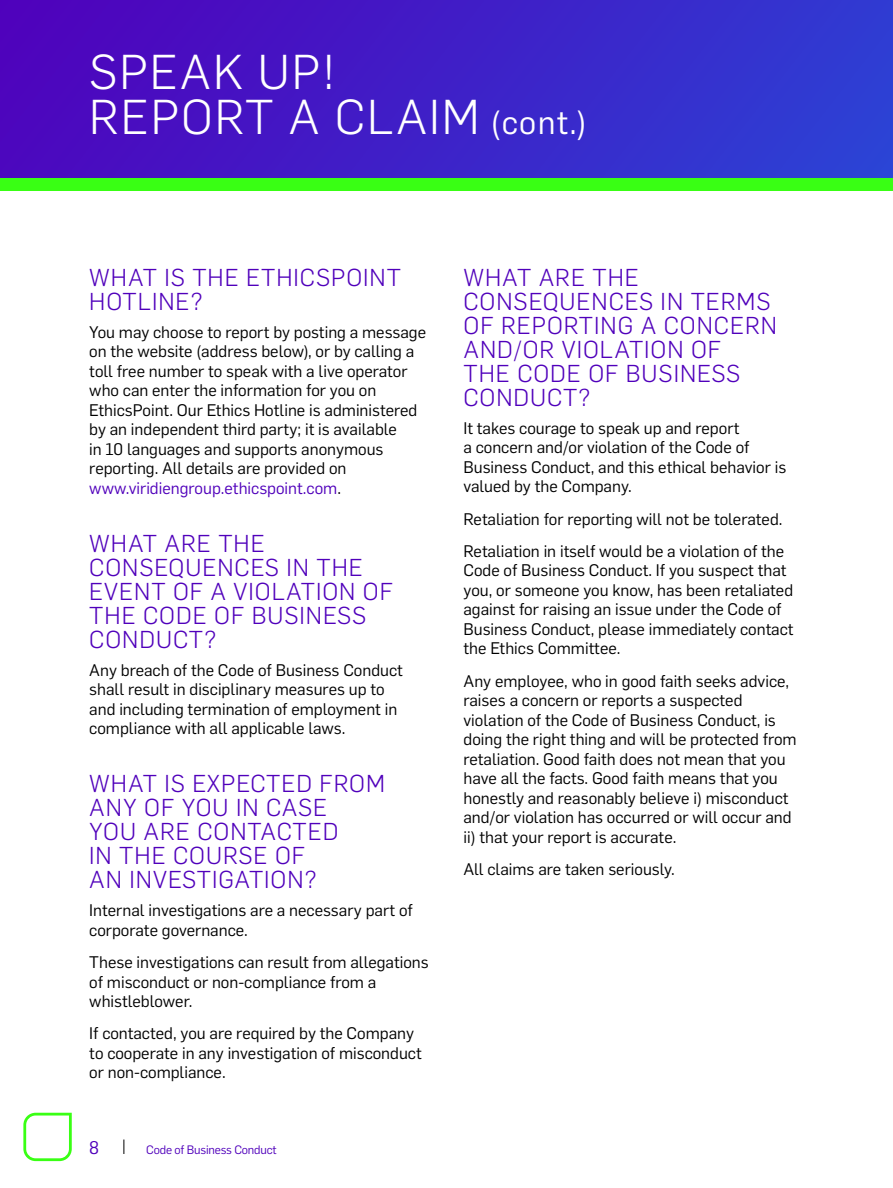
<style>
.page{position:relative;width:893px;height:1188px;background:#fff}
.page>*{position:absolute;margin:0;border:0;box-sizing:border-box;transform-origin:0 0}
.t1{font:300 48px/45px "Flama";letter-spacing:.04em;color:#fff}
.t2{font:300 24px/24px "Flama";letter-spacing:.04em;color:#5000bb}
.t3{font:18px "Flama";color:#5000bb}
.t4{font:16.5px/19.5px "Flama";color:#000}
.t5{font:12px "Flama";letter-spacing:-.015em;color:#5000bb}
.s1{font-weight:400;font-size:33px}
.s2{color:#5000bb}
</style>
<div class="page">
<div style="left:0;top:0;width:893px;height:179px;background:linear-gradient(to right,#4f02bc,#2e3fd3)"></div>
<div style="left:0;top:178px;width:893px;height:13px;background:#39ff14"></div>
<svg style="left:124px;top:1140px;width:1px;height:14px"></svg>
<svg style="left:23px;top:1113px;width:49px;height:48px"></svg>
<h1 class="t1" style="left:89px;top:47px;width:499px">SPEAK UP!<br>REPORT A CLAIM <span class="s1">(cont.)</span></h1>
<h2 class="t2" style="left:89px;top:264px;width:313px">WHAT IS THE ETHICSPOINT<br>HOTLINE?</h2>
<p class="t4" style="left:89px;top:321px;width:338px">You may choose to report by posting a message on the website (address below), or by calling a toll free number to speak with a live operator who can enter the information for you on EthicsPoint. Our Ethics Hotline is administered by an independent third party; it is available<br>in 10 languages and supports anonymous reporting. All details are provided on <span class="s2">www.viridiengroup.ethicspoint.com</span>.</p>
<h2 class="t2" style="left:89px;top:530px;width:305px">WHAT ARE THE<br>CONSEQUENCES IN THE<br>EVENT OF A VIOLATION OF<br>THE CODE OF BUSINESS<br>CONDUCT?</h2>
<p class="t4" style="left:89px;top:659px;width:315px">Any breach of the Code of Business Conduct shall result in disciplinary measures up to and including termination of employment in compliance with all applicable laws.</p>
<h2 class="t2" style="left:89px;top:771px;width:297px">WHAT IS EXPECTED FROM<br>ANY OF YOU IN CASE<br>YOU ARE CONTACTED<br>IN THE COURSE OF<br>AN INVESTIGATION?</h2>
<p class="t4" style="left:89px;top:900px;width:325px">Internal investigations are a necessary part of corporate governance.</p>
<p class="t4" style="left:89px;top:952px;width:341px">These investigations can result from allegations of misconduct or non-compliance from a whistleblower.</p>
<p class="t4" style="left:89px;top:1023px;width:334px">If contacted, you are required by the Company to cooperate in any investigation of misconduct or non-compliance.</p>
<p class="t3" style="left:89px;top:1134px;width:11px">8</p>
<p class="t5" style="left:146px;top:1141px;width:132px">Code of Business Conduct</p>
<h2 class="t2" style="left:463px;top:264px;width:315px">WHAT ARE THE<br>CONSEQUENCES IN TERMS<br>OF REPORTING A CONCERN<br>AND/OR VIOLATION OF<br>THE CODE OF BUSINESS<br>CONDUCT?</h2>
<p class="t4" style="left:463px;top:417px;width:324px">It takes courage to speak up and report<br>a concern and/or violation of the Code of Business Conduct, and this ethical behavior is valued by the Company.</p>
<p class="t4" style="left:463px;top:502px;width:322px;line-height:32.2px">Retaliation for reporting will not be tolerated.<br>Retaliation in itself would be a violation of the</p>
<p class="t4" style="left:463px;top:560px;width:332px">Code of Business Conduct. If you suspect that you, or someone you know, has been retaliated against for raising an issue under the Code of Business Conduct, please immediately contact the Ethics Committee.</p>
<p class="t4" style="left:463px;top:670px;width:335px">Any employee, who in good faith seeks advice, raises a concern or reports a suspected violation of the Code of Business Conduct, is doing the right thing and will be protected from retaliation. Good faith does not mean that you have all the facts. Good faith means that you honestly and reasonably believe i) misconduct and/or violation has occurred or will occur and ii) that your report is accurate.</p>
<p class="t4" style="left:463px;top:858px;width:213px">All claims are taken seriously.</p>
</div>
